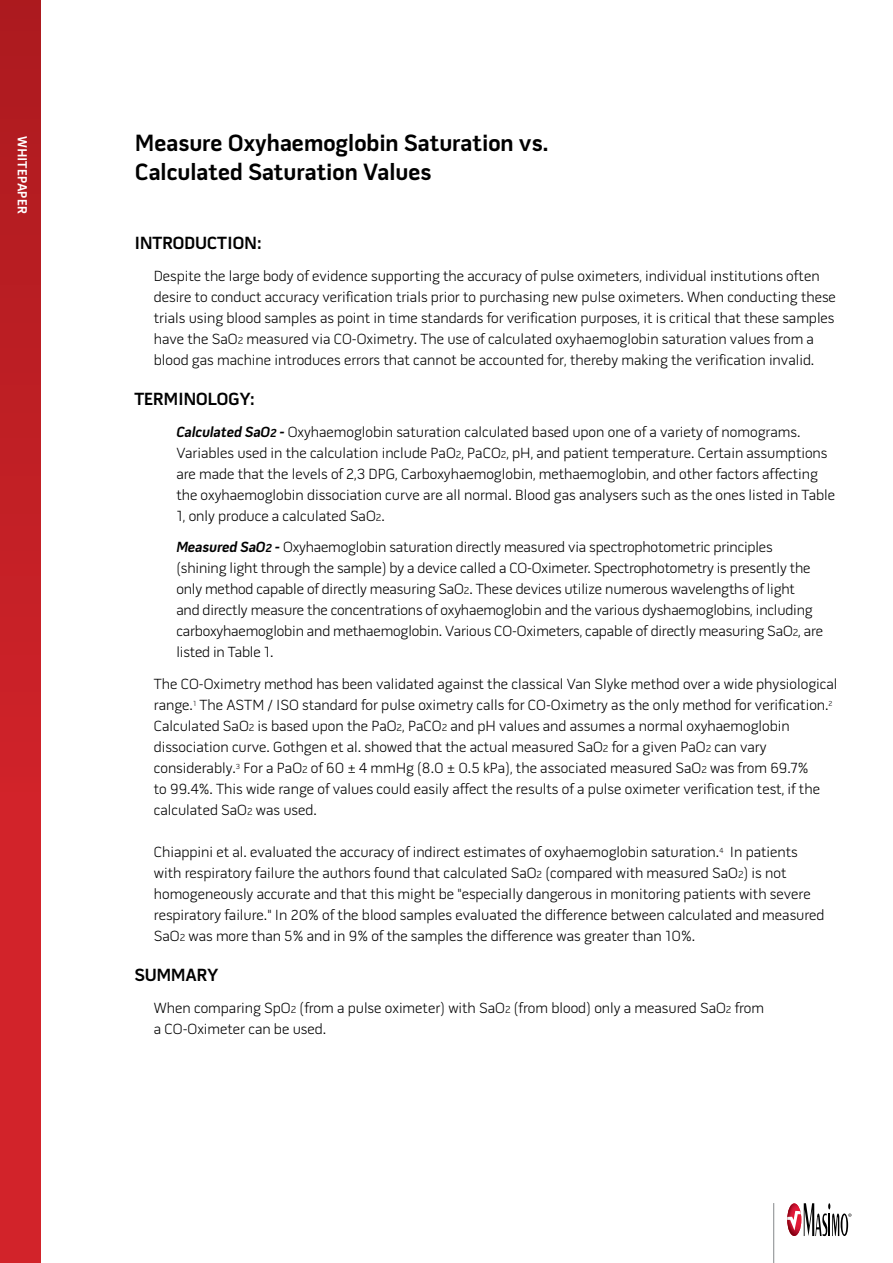
<style>
.page{position:relative;width:893px;height:1263px;background:#fff}
.page>*{position:absolute;margin:0;border:0;box-sizing:border-box;transform-origin:0 0}
.t1{font:700 24px/28.8px "Pill Gothic 600 mg";color:#000}
.t2{font:700 18px "Pill Gothic 600 mg";color:#000}
.t3{font:300 15px/21px "Pill Gothic 600 mg";color:#000}
.t4{font:700 13.5px "Pill Gothic 600 mg";letter-spacing:.005em;color:#fff}
.s1{font-size:10.5px}
.s2{font-family:"Pill Gothic 600 mg Bold Obq";font-weight:400}
.s3{font-family:"Pill Gothic 600 mg Bold Obq";font-weight:400;font-size:12px}
</style>
<div class="page">
<div style="left:0;top:0;width:40px;height:1263px;background:linear-gradient(to bottom,#b01b20,#db252d)"></div>
<hr style="left:773px;top:1203px;width:1px;height:60px;background:#939598">
<svg style="left:787px;top:1203px;width:64px;height:33px"></svg>
<p class="t4" style="left:28px;top:136px;width:79px;rotate:90deg">whitepaper</p>
<h1 class="t1" style="left:135px;top:131px;width:414px">Measure Oxyhaemoglobin Saturation vs.<br>Calculated Saturation Values</h1>
<p class="t2" style="left:134px;top:236px;width:129px">I ntroduction:</p>
<p class="t3" style="left:154px;top:267px;width:684px">Despite the large body of evidence supporting the accuracy of pulse oximeters, individual institutions often desire to conduct accuracy verification trials prior to purchasing new pulse oximeters. When conducting these trials using blood samples as point in time standards for verification purposes, it is critical that these samples have the SaO<span class="s1">2</span> measured via CO-Oximetry. The use of calculated oxyhaemoglobin saturation values from a blood gas machine introduces errors that cannot be accounted for, thereby making the verification invalid.</p>
<p class="t2" style="left:134px;top:391px;width:122px">Terminology:</p>
<p class="t3" style="left:176px;top:422px;width:660px"><span class="s2">Calculated SaO</span><span class="s3">2</span> <span class="s2">-</span> Oxyhaemoglobin saturation calculated based upon one of a variety of nomograms.<br>Variables used in the calculation include PaO<span class="s1">2</span>, PaCO<span class="s1">2</span>, pH, and patient temperature. Certain assumptions are made that the levels of 2,3 DPG, Carboxyhaemoglobin, methaemoglobin, and other factors affecting the oxyhaemoglobin dissociation curve are all normal. Blood gas analysers such as the ones listed in Table 1, only produce a calculated SaO<span class="s1">2</span>.</p>
<p class="t3" style="left:176px;top:538px;width:648px"><span class="s2">Measured SaO</span><span class="s3">2</span> <span class="s2">-</span> Oxyhaemoglobin saturation directly measured via spectrophotometric principles (shining light through the sample) by a device called a CO-Oximeter. Spectrophotometry is presently the only method capable of directly measuring SaO<span class="s1">2</span>. These devices utilize numerous wavelengths of light<br>and directly measure the concentrations of oxyhaemoglobin and the various dyshaemoglobins, including carboxyhaemoglobin and methaemoglobin. Various CO-Oximeters, capable of directly measuring SaO<span class="s1">2</span>, are listed in Table 1.</p>
<p class="t3" style="left:154px;top:675px;width:685px">The CO-Oximetry method has been validated against the classical Van Slyke method over a wide physiological range.<sup>1</sup> The ASTM / ISO standard for pulse oximetry calls for CO-Oximetry as the only method for verification.<sup>2<br></sup>Calculated SaO<span class="s1">2</span> is based upon the PaO<span class="s1">2</span>, PaCO<span class="s1">2</span> and pH values and assumes a normal oxyhaemoglobin dissociation curve. Gothgen et al. showed that the actual measured SaO<span class="s1">2</span> for a given PaO<span class="s1">2</span> can vary considerably.<sup>3</sup> For a PaO<span class="s1">2</span> of 60 ± 4 mmHg (8.0 ± 0.5 kPa), the associated measured SaO<span class="s1">2</span> was from 69.7%<br>to 99.4%. This wide range of values could easily affect the results of a pulse oximeter verification test, if the calculated SaO<span class="s1">2</span> was used.</p>
<p class="t3" style="left:154px;top:843px;width:672px">Chiappini et al. evaluated the accuracy of indirect estimates of oxyhaemoglobin saturation.<sup>4</sup> In patients with respiratory failure the authors found that calculated SaO<span class="s1">2</span> (compared with measured SaO<span class="s1">2</span>) is not homogeneously accurate and that this might be "especially dangerous in monitoring patients with severe respiratory failure." In 20% of the blood samples evaluated the difference between calculated and measured SaO<span class="s1">2</span> was more than 5% and in 9% of the samples the difference was greater than 10%.</p>
<p class="t2" style="left:134px;top:967px;width:86px">Summary</p>
<p class="t3" style="left:154px;top:998px;width:612px">When comparing SpO<span class="s1">2</span> (from a pulse oximeter) with SaO<span class="s1">2</span> (from blood) only a measured SaO<span class="s1">2</span> from a CO-Oximeter can be used.</p>
</div>
